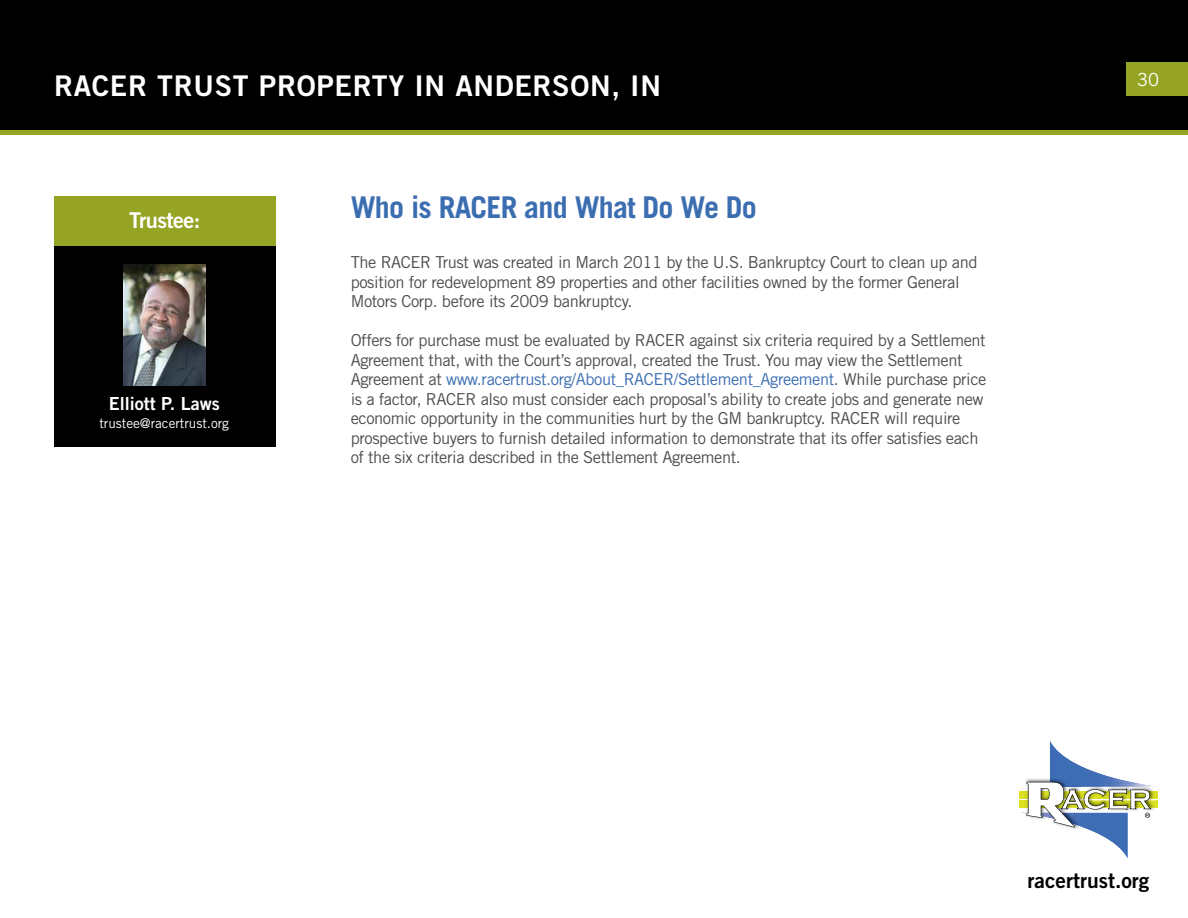
<style>
.page{position:relative;width:1188px;height:918px;background:#fff}
.page>*{position:absolute;margin:0;border:0;box-sizing:border-box;transform-origin:0 0}
.t1{font:700 30px "Trade Gothic LT Std";letter-spacing:-.025em;color:#3b6db1}
.t2{font:28.5px "Trade Gothic LT Std Bd 2";letter-spacing:.025em;color:#fff}
.t3{font:21.75px "Trade Gothic LT Std Bd 2";letter-spacing:-.025em;color:#fff}
.t4{font:21px "Trade Gothic LT Std Bd 2";color:#000}
.t5{font:18px "Trade Gothic LT Std Bd 2";color:#fff}
.t6{font:18px "Trade Gothic LT Std";color:#fff}
.t7{font:16.5px/19.5px "Trade Gothic LT Std";letter-spacing:-.025em;color:#4d4d4f}
.t8{font:13.5px "Trade Gothic LT Std";color:#fff}
.s1{color:#3b6db1}
</style>
<div class="page">
<div style="left:1px;top:1px;width:1186px;height:131px;background:#000"></div>
<div style="left:0;top:0;width:1188px;height:133px;border:2px solid #000"></div>
<div style="left:1126px;top:62px;width:62px;height:34px;background:#96a424"></div>
<div style="left:0;top:130px;width:1188px;height:5px;background:#96a424"></div>
<div style="left:1019px;top:791px;width:139px;height:7px;background:#dbe120"></div>
<div style="left:1019px;top:801px;width:139px;height:7px;background:#dbe120"></div>
<svg style="left:1021px;top:741px;width:137px;height:117px"></svg>
<div style="left:54px;top:200px;width:222px;height:247px;background:#000"></div>
<div style="left:54px;top:196px;width:222px;height:49px;background:#96a424"></div>
<img style="left:123px;top:265px;width:82px;height:121px">
<h2 class="t2" style="left:54px;top:68px;width:609px">RACER TRUST PROPERTY IN ANDERSON, IN</h2>
<h3 class="t3" style="left:129px;top:207px;width:73px">Trustee:</h3>
<p class="t5" style="left:109px;top:393px;width:113px">Elliott P. Laws</p>
<p class="t8" style="left:99px;top:415px;width:131px">trustee@racertrust.org</p>
<h1 class="t1" style="left:351px;top:189px;width:408px">Who is RACER and What Do We Do</h1>
<p class="t7" style="left:351px;top:253px;width:628px">The RACER Trust was created in March 2011 by the U.S. Bankruptcy Court to clean up and position for redevelopment 89 properties and other facilities owned by the former General<br>Motors Corp. before its 2009 bankruptcy.</p>
<p class="t7" style="left:351px;top:331px;width:637px">Offers for purchase must be evaluated by RACER against six criteria required by a Settlement Agreement that, with the Court’s approval, created the Trust. You may view the Settlement Agreement at <span class="s1">www.racertrust.org/About_RACER/Settlement_Agreement</span>. While purchase price is a factor, RACER also must consider each proposal’s ability to create jobs and generate new economic opportunity in the communities hurt by the GM bankruptcy. RACER will require prospective buyers to furnish detailed information to demonstrate that its offer satisfies each of the six criteria described in the Settlement Agreement.</p>
<p class="t6" style="left:1137px;top:68px;width:23px">30</p>
<p class="t4" style="left:1028px;top:867px;width:123px">racertrust.org</p>
</div>
